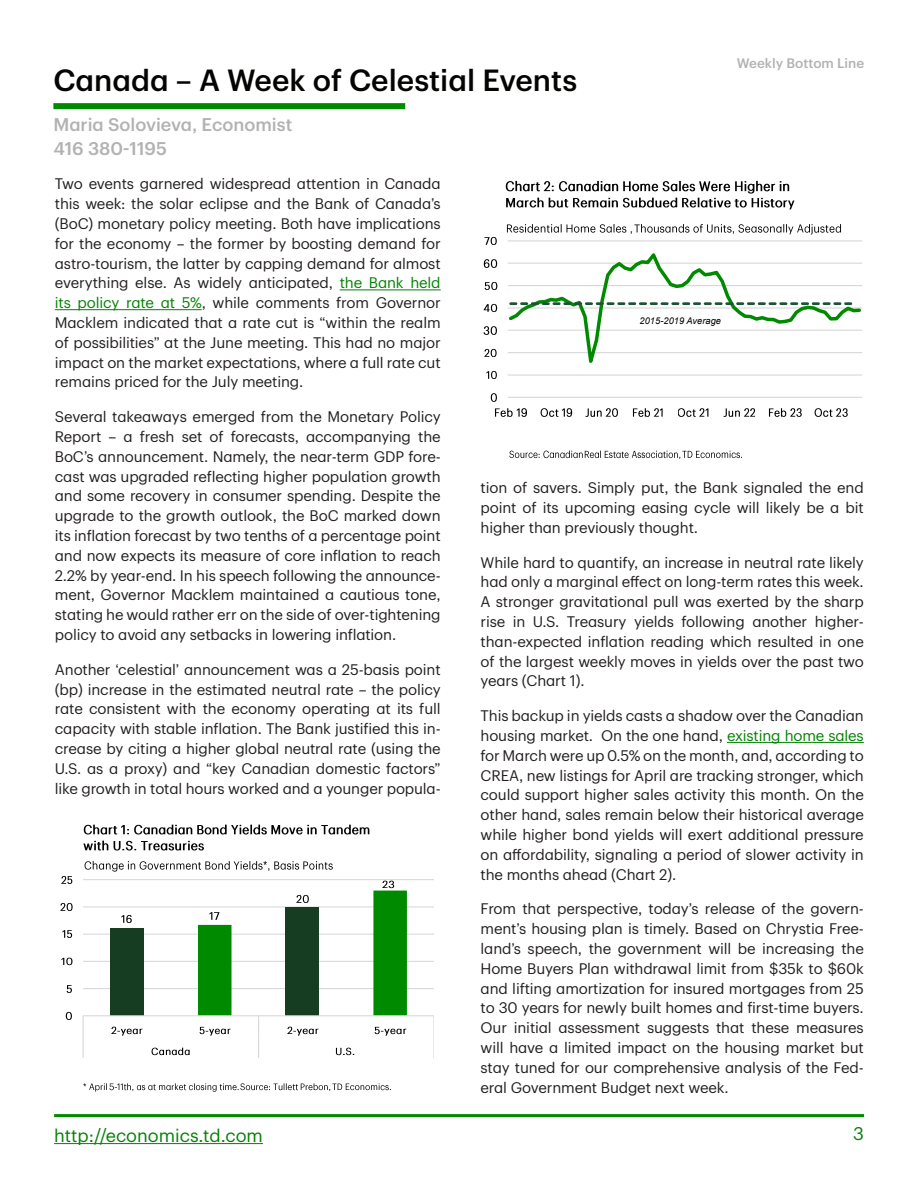
<style>
.page{position:relative;width:918px;height:1188px;background:#fff}
.page>*{position:absolute;margin:0;border:0;box-sizing:border-box;transform-origin:0 0}
.Disclaimer{font:500 30px "TD Graphik";color:#040503}
.Disclaimer-2{font:500 18px/24px "TD Graphik";color:#b2b2b2}
.t1{font:18px "TD Graphik";color:#038203}
.Paragraph{font:15px/19.8px "TD Graphik";letter-spacing:-.01em;color:#231f20;text-align:justify}
.t2{font:500 13.5px "TD Graphik";color:#b2b2b2}
.t3{font:italic 9.3px "Arial";letter-spacing:.005em;color:#000}
.s1{color:#038203}
</style>
<div class="page">
<hr style="left:54px;top:1143px;width:209px;height:1px;background:#038203">
<hr style="left:54px;top:1114px;width:810px;height:3px;background:#008a00">
<hr style="left:340px;top:290px;width:101px;height:1px;background:#038203">
<hr style="left:55px;top:309px;width:147px;height:1px;background:#038203">
<hr style="left:508px;top:240px;width:354px;height:1px;background:#d9d9d9">
<hr style="left:508px;top:397px;width:354px;height:1px;background:#d9d9d9">
<svg style="left:508px;top:253px;width:354px;height:123px"></svg>
<svg style="left:511px;top:302px;width:343px;height:3px"></svg>
<img style="left:490px;top:393px;width:7px;height:9px">
<img style="left:486px;top:370px;width:11px;height:9px">
<img style="left:484px;top:348px;width:13px;height:9px">
<img style="left:484px;top:326px;width:13px;height:9px">
<img style="left:484px;top:303px;width:14px;height:9px">
<img style="left:484px;top:281px;width:14px;height:9px">
<img style="left:484px;top:259px;width:14px;height:9px">
<img style="left:485px;top:236px;width:12px;height:9px">
<img style="left:495px;top:408px;width:32px;height:9px">
<img style="left:540px;top:408px;width:33px;height:9px">
<img style="left:586px;top:408px;width:32px;height:9px">
<img style="left:632px;top:408px;width:31px;height:9px">
<img style="left:678px;top:408px;width:31px;height:9px">
<img style="left:724px;top:408px;width:32px;height:9px">
<img style="left:768px;top:408px;width:34px;height:9px">
<img style="left:814px;top:408px;width:34px;height:9px">
<img style="left:506px;top:180px;width:289px;height:30px">
<img style="left:510px;top:450px;width:73px;height:9px">
<img style="left:584px;top:450px;width:99px;height:9px">
<img style="left:683px;top:450px;width:59px;height:9px">
<img style="left:506px;top:224px;width:129px;height:10px">
<img style="left:635px;top:224px;width:206px;height:11px">
<hr style="left:727px;top:742px;width:137px;height:1px;background:#038203">
<hr style="left:83px;top:988px;width:351px;height:1px;background:#d9d9d9">
<hr style="left:83px;top:961px;width:351px;height:1px;background:#d9d9d9">
<hr style="left:83px;top:934px;width:351px;height:1px;background:#d9d9d9">
<hr style="left:83px;top:906px;width:351px;height:1px;background:#d9d9d9">
<hr style="left:83px;top:879px;width:351px;height:1px;background:#d9d9d9">
<div style="left:110px;top:928px;width:34px;height:88px;background:#163d22"></div>
<hr style="left:83px;top:1015px;width:351px;height:1px;background:#d9d9d9">
<svg style="left:83px;top:1016px;width:1px;height:42px"></svg>
<svg style="left:198px;top:891px;width:209px;height:167px"></svg>
<svg style="left:433px;top:1016px;width:1px;height:42px"></svg>
<img style="left:122px;top:914px;width:10px;height:9px">
<img style="left:210px;top:908px;width:14px;height:13px">
<img style="left:296px;top:892px;width:19px;height:13px">
<img style="left:383px;top:880px;width:12px;height:9px">
<img style="left:66px;top:1011px;width:6px;height:9px">
<svg style="left:67px;top:985px;width:5px;height:8px"></svg>
<img style="left:62px;top:957px;width:11px;height:9px">
<img style="left:63px;top:930px;width:10px;height:8px">
<img style="left:60px;top:902px;width:13px;height:9px">
<img style="left:61px;top:875px;width:12px;height:9px">
<img style="left:112px;top:1026px;width:31px;height:10px">
<img style="left:199px;top:1023px;width:37px;height:13px">
<img style="left:287px;top:1023px;width:36px;height:13px">
<img style="left:375px;top:1023px;width:32px;height:13px">
<img style="left:151px;top:1047px;width:39px;height:9px">
<img style="left:335px;top:1044px;width:25px;height:13px">
<img style="left:83px;top:824px;width:287px;height:11px">
<img style="left:83px;top:840px;width:121px;height:11px">
<img style="left:83px;top:1083px;width:27px;height:9px">
<svg style="left:110px;top:1083px;width:7px;height:8px"></svg>
<img style="left:117px;top:1083px;width:124px;height:9px">
<img style="left:241px;top:1083px;width:57px;height:8px">
<img style="left:300px;top:1083px;width:33px;height:9px">
<img style="left:333px;top:1083px;width:58px;height:8px">
<img style="left:85px;top:861px;width:39px;height:11px">
<img style="left:127px;top:861px;width:206px;height:10px">
<div style="left:53px;top:103px;width:352px;height:6px;background:#008a00"></div>
<p class="Disclaimer" style="left:53px;top:57px;width:525px">Canada – A Week of Celestial Events</p>
<p class="Disclaimer-2" style="left:53px;top:111px;width:241px">Maria Solovieva, Economist<br>416 380-1195</p>
<p class="t2" style="left:737px;top:53px;width:129px">Weekly Bottom Line</p>
<p class="Paragraph" style="left:55px;top:173px;width:387px">Two events garnered widespread attention in Canada this week: the solar eclipse and the Bank of Canada’s (BoC) monetary policy meeting. Both have implications for the economy – the former by boosting demand for astro-tourism, the latter by capping demand for almost everything else. As widely anticipated, <span class="s1">the Bank held its policy rate at 5%</span>, while comments from Governor Macklem indicated that a rate cut is “within the realm of possibilities” at the June meeting. This had no major impact on the market expectations, where a full rate cut remains priced for the July meeting.</p>
<p class="Paragraph" style="left:55px;top:406px;width:387px">Several takeaways emerged from the Monetary Policy Report – a fresh set of forecasts, accompanying the BoC’s announcement. Namely, the near-term GDP fore&shy;cast was upgraded reflecting higher population growth and some recovery in consumer spending. Despite the upgrade to the growth outlook, the BoC marked down its inflation forecast by two tenths of a percentage point and now expects its measure of core inflation to reach 2.2% by year-end. In his speech following the announce&shy;ment, Governor Macklem maintained a cautious tone, stating he would rather err on the side of over-tightening policy to avoid any setbacks in lowering inflation.</p>
<p class="Paragraph" style="left:55px;top:658px;width:387px">Another ‘celestial’ announcement was a 25-basis point (bp) increase in the estimated neutral rate – the policy rate consistent with the economy operating at its full capacity with stable inflation. The Bank justified this in&shy;crease by citing a higher global neutral rate (using the U.S. as a proxy) and “key Canadian domestic factors” like growth in total hours worked and a younger popula-</p>
<p class="t3" style="left:640px;top:315px;width:83px">2015-2019 Average</p>
<p class="Paragraph" style="left:481px;top:477px;width:385px">tion of savers. Simply put, the Bank signaled the end point of its upcoming easing cycle will likely be a bit higher than previously thought.</p>
<p class="Paragraph" style="left:481px;top:551px;width:385px">While hard to quantify, an increase in neutral rate likely had only a marginal effect on long-term rates this week.<br>A stronger gravitational pull was exerted by the sharp rise in U.S. Treasury yields following another higher&shy;than-expected inflation reading which resulted in one of the largest weekly moves in yields over the past two years (Chart 1).</p>
<p class="Paragraph" style="left:481px;top:705px;width:385px">This backup in yields casts a shadow over the Canadian housing market. On the one hand, <span class="s1">existing home sales </span>for March were up 0.5% on the month, and, according to CREA, new listings for April are tracking stronger, which could support higher sales activity this month. On the other hand, sales remain below their historical average while higher bond yields will exert additional pressure on affordability, signaling a period of slower activity in the months ahead (Chart 2).</p>
<p class="Paragraph" style="left:481px;top:898px;width:385px">From that perspective, today’s release of the govern&shy;ment’s housing plan is timely. Based on Chrystia Free&shy;land’s speech, the government will be increasing the Home Buyers Plan withdrawal limit from $35k to $60k and lifting amortization for insured mortgages from 25 to 30 years for newly built homes and first-time buyers.<br>Our initial assessment suggests that these measures will have a limited impact on the housing market but stay tuned for our comprehensive analysis of the Fed&shy;eral Government Budget next week.</p>
<p class="t1" style="left:54px;top:1122px;width:210px">http://economics.td.com</p>
<p class="t1" style="left:853px;top:1120px;width:12px">3</p>
</div>
